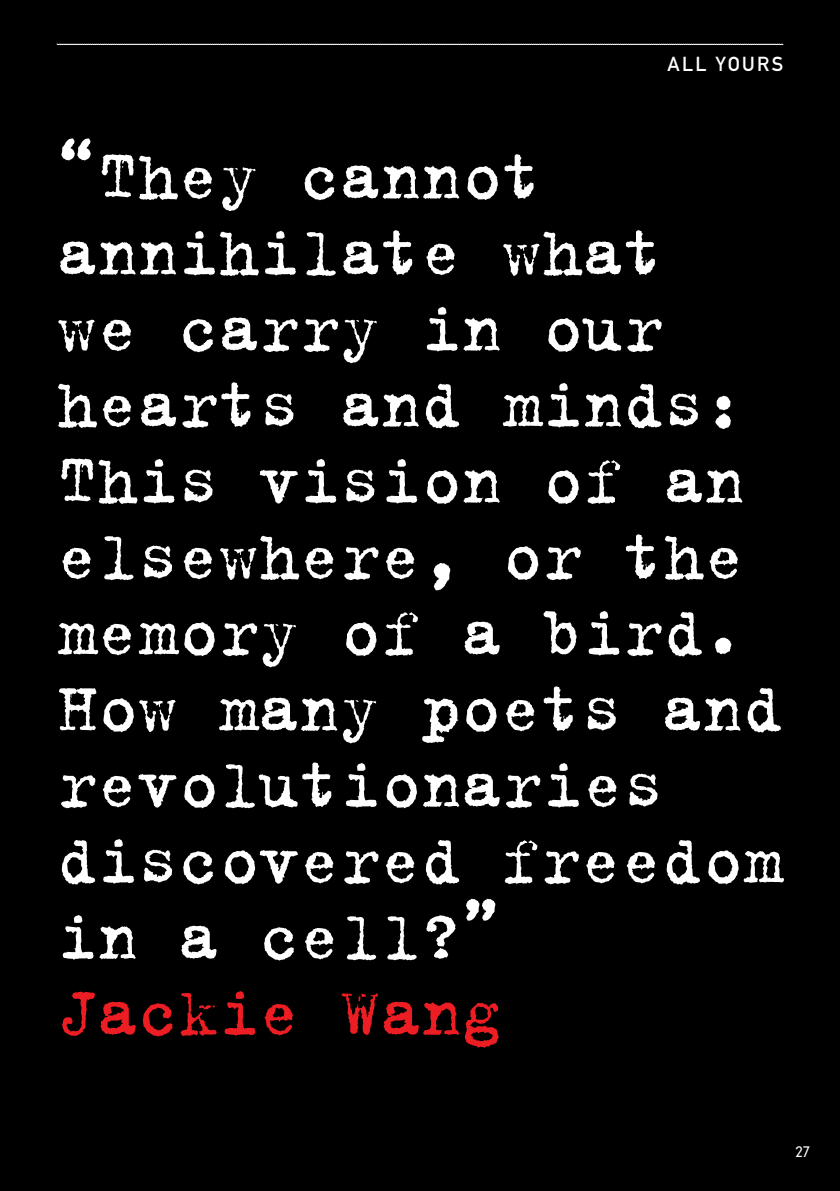
<style>
.page{position:relative;width:840px;height:1191px;background:#fff}
.page>*{position:absolute;margin:0;border:0;box-sizing:border-box;transform-origin:0 0}
.t1{font:74px/76px "Trixie";letter-spacing:-.005em;color:#fff}
.t2{font:74px "Trixie";letter-spacing:-.005em;color:#ed1d24}
.t3{font:20px "DIN Mittelschrift Alternate";letter-spacing:.115em;color:#fff}
.t4{font:300 14.6px "DIN Neuzeit Grotesk";color:#fff}
</style>
<div class="page">
<div style="left:0;top:0;width:839px;height:1191px;background:#000"></div>
<svg style="left:57px;top:44px;width:726px;height:1px"></svg>
<p class="t3" style="left:667px;top:52px;width:117px">ALL YOURS</p>
<p class="t1" style="left:57px;top:136px;width:727px">“They cannot annihilate what<br>we carry in our hearts and minds:<br>This vision of an elsewhere, or the memory of a bird.<br>How many poets and revolutionaries discovered freedom in a cell?”</p>
<p class="t2" style="left:57px;top:963px;width:446px">Jackie Wang</p>
<p class="t4" style="left:795px;top:1142px;width:16px">27</p>
</div>
